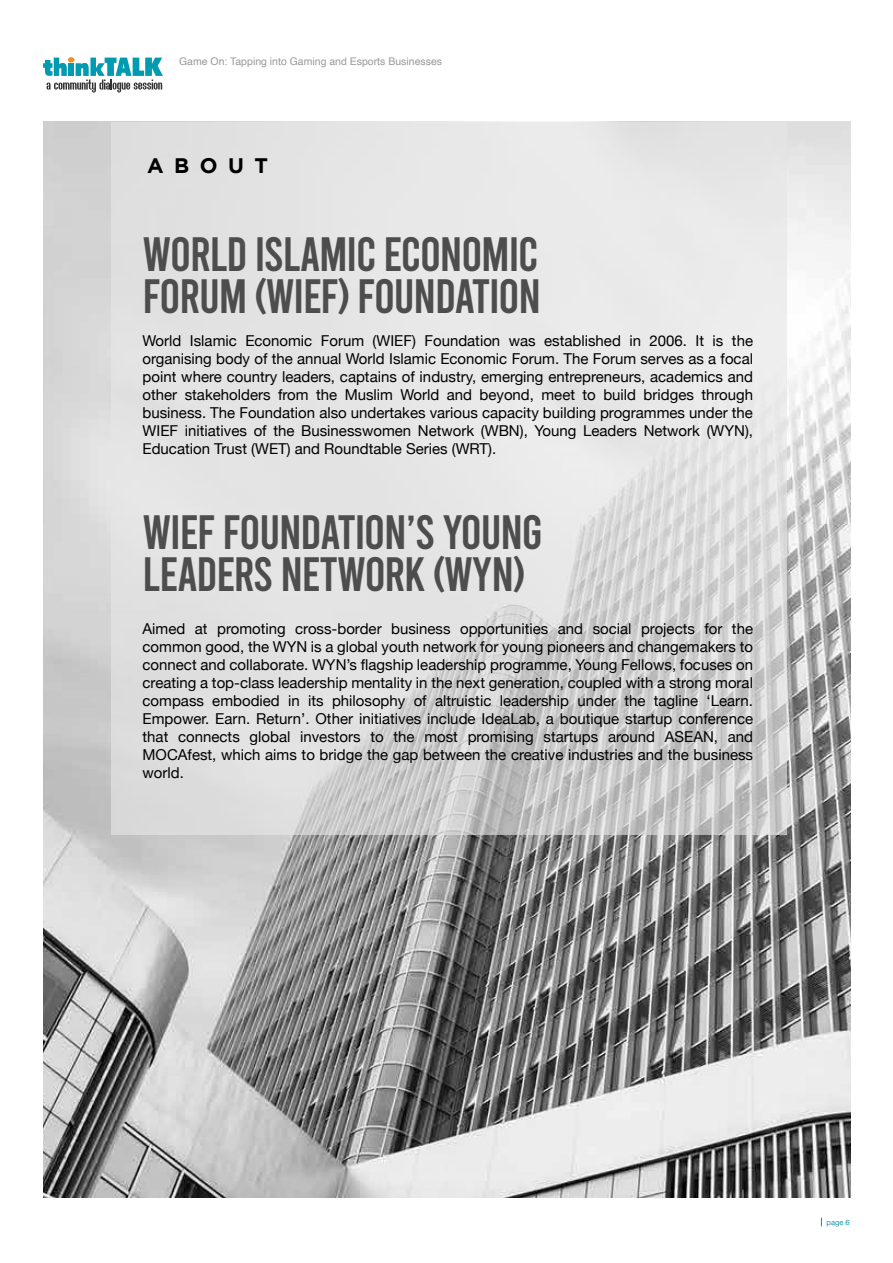
<style>
.page{position:relative;width:893px;height:1263px;background:#fff}
.page>*{position:absolute;margin:0;border:0;box-sizing:border-box;transform-origin:0 0}
.t1{font:48px/42px "Bebas";letter-spacing:-.025em;color:#4d4d4d}
.t2{font:700 21px "Gotham";letter-spacing:.5em;color:#000}
.t3{font:15px/18px "Helvetica Neue";color:#000;text-align:justify}
.t4{font:10.5px "Helvetica";color:#999}
.t5{font:7.5px "Helvetica Neue";color:#169aa9}
</style>
<div class="page">
<img style="left:44px;top:121px;width:807px;height:1077px">
<svg style="left:111px;top:122px;width:675px;height:713px;background:#dfdfdf"></svg>
<svg style="left:43px;top:57px;width:120px;height:36px"></svg>
<div style="left:68px;top:63px;width:6px;height:13px;background:#009ab1"></div>
<p class="t4" style="left:179px;top:53px;width:265px">Game On: Tapping into Gaming and Esports Businesses</p>
<h2 class="t2" style="left:147px;top:154px;width:123px">ABOUT</h2>
<h1 class="t1" style="left:143px;top:233px;width:400px">WORLD ISLAMIC ECONOMIC<br>FORUM (WIEF) FOUNDATION</h1>
<p class="t3" style="left:143px;top:333px;width:612px">World Islamic Economic Forum (WIEF) Foundation was established in 2006. It is the organising body of the annual World Islamic Economic Forum. The Forum serves as a focal point where country leaders, captains of industry, emerging entrepreneurs, academics and other stakeholders from the Muslim World and beyond, meet to build bridges through business. The Foundation also undertakes various capacity building programmes under the WIEF initiatives of the Businesswomen Network (WBN), Young Leaders Network (WYN), Education Trust (WET) and Roundtable Series (WRT).</p>
<h1 class="t1" style="left:143px;top:511px;width:402px">WIEF FOUNDATION’S YOUNG<br>LEADERS NETWORK (WYN)</h1>
<p class="t3" style="left:143px;top:621px;width:612px">Aimed at promoting cross-border business opportunities and social projects for the common good, the WYN is a global youth network for young pioneers and changemakers to connect and collaborate. WYN’s flagship leadership programme, Young Fellows, focuses on creating a top-class leadership mentality in the next generation, coupled with a strong moral compass embodied in its philosophy of altruistic leadership under the tagline ‘Learn.<br>Empower. Earn. Return’. Other initiatives include IdeaLab, a boutique startup conference that connects global investors to the most promising startups around ASEAN, and MOCAfest, which aims to bridge the gap between the creative industries and the business world.</p>
<p class="t5" style="left:827px;top:1216px;width:25px">page 6</p>
</div>
